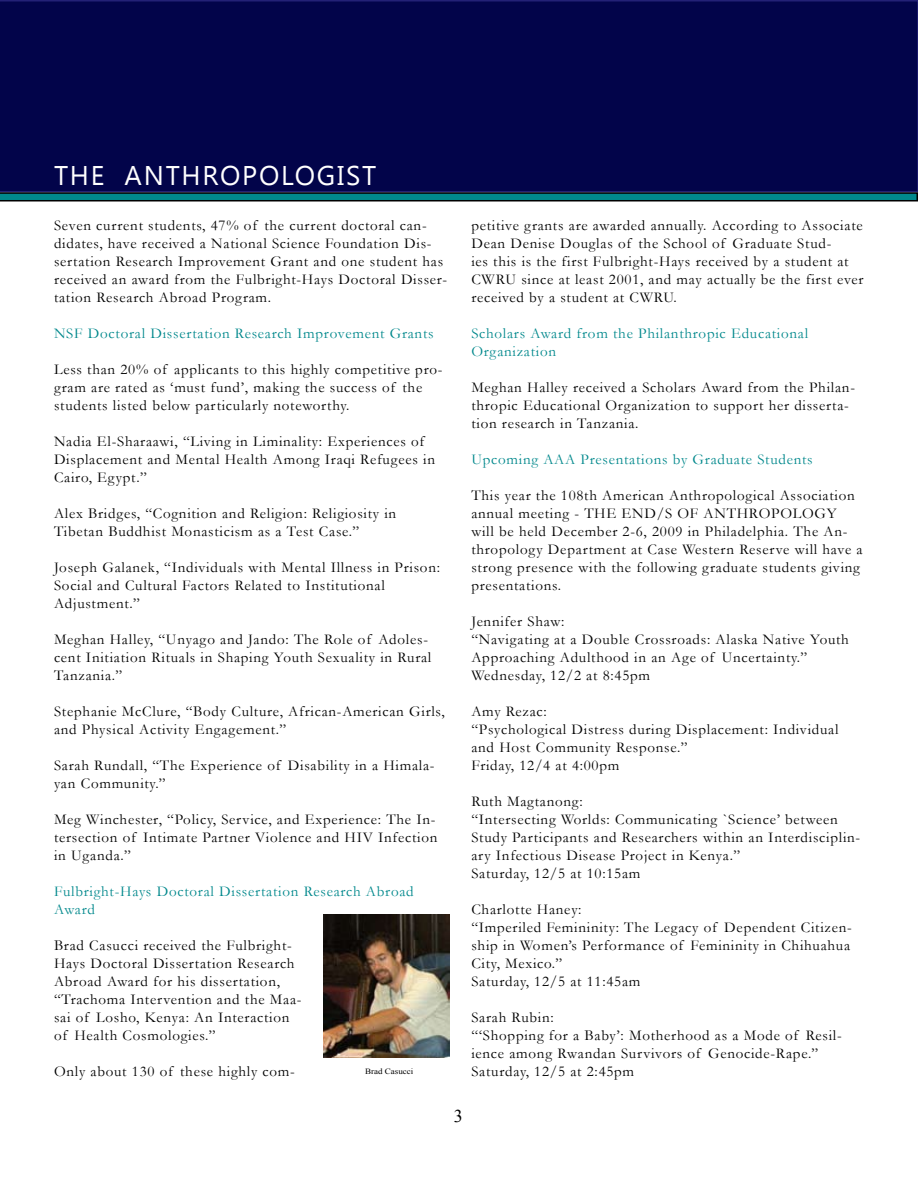
<style>
.page{position:relative;width:918px;height:1188px;background:#fff}
.page>*{position:absolute;margin:0;border:0;box-sizing:border-box;transform-origin:0 0}
.t1{font:27px "Segoe UI";letter-spacing:.065em;color:#fff}
.t2{font:18px "Times New Roman";color:#000}
.t3{font:15px/18px "Garamond";letter-spacing:.05em;color:#000}
.t4{font:15px/18px "Garamond";letter-spacing:.05em;color:#00888c}
.t5{font:8.1px "Times New Roman";color:#000;scale:1.11 1}
</style>
<div class="page">
<div style="left:0;top:0;width:918px;height:201px;background:#02044a"></div>
<img style="left:323px;top:914px;width:126px;height:143px">
<h1 class="t1" style="left:54px;top:156px;width:324px">THE ANTHROPOLOGIST</h1>
<p class="t3" style="left:54px;top:216px;width:395px">Seven current students, 47% of the current doctoral can&shy;didates, have received a National Science Foundation Dis&shy;sertation Research Improvement Grant and one student has received an award from the Fulbright-Hays Doctoral Disser&shy;tation Research Abroad Program.</p>
<p class="t4" style="left:54px;top:324px;width:381px">NSF Doctoral Dissertation Research Improvement Grants</p>
<p class="t3" style="left:54px;top:360px;width:390px">Less than 20% of applicants to this highly competitive pro&shy;gram are rated as ‘must fund’, making the success of the students listed below particularly noteworthy.</p>
<p class="t3" style="left:54px;top:432px;width:382px">Nadia El-Sharaawi, “Living in Liminality: Experiences of<br>Displacement and Mental Health Among Iraqi Refugees in<br>Cairo, Egypt.”</p>
<p class="t3" style="left:54px;top:504px;width:344px">Alex Bridges, “Cognition and Religion: Religiosity in<br>Tibetan Buddhist Monasticism as a Test Case.”</p>
<p class="t3" style="left:54px;top:558px;width:388px">Joseph Galanek, “Individuals with Mental Illness in Prison:<br>Social and Cultural Factors Related to Institutional<br>Adjustment.”</p>
<p class="t3" style="left:54px;top:630px;width:379px">Meghan Halley, “Unyago and Jando: The Role of Adoles&shy;cent Initiation Rituals in Shaping Youth Sexuality in Rural<br>Tanzania.”</p>
<p class="t3" style="left:54px;top:702px;width:392px">Stephanie McClure, “Body Culture, African-American Girls, and Physical Activity Engagement.”</p>
<p class="t3" style="left:54px;top:756px;width:382px">Sarah Rundall, “The Experience of Disability in a Himala&shy;yan Community.”</p>
<p class="t3" style="left:54px;top:810px;width:385px">Meg Winchester, “Policy, Service, and Experience: The In&shy;tersection of Intimate Partner Violence and HIV Infection in Uganda.”</p>
<p class="t4" style="left:54px;top:882px;width:361px">Fulbright-Hays Doctoral Dissertation Research Abroad<br>Award</p>
<p class="t3" style="left:54px;top:936px;width:249px">Brad Casucci received the Fulbright-Hays Doctoral Dissertation Research Abroad Award for his dissertation, “Trachoma Intervention and the Maa&shy;sai of Losho, Kenya: An Interaction of Health Cosmologies.”</p>
<p class="t3" style="left:54px;top:1062px;width:242px">Only about 130 of these highly com-</p>
<p class="t5" style="left:365px;top:1066px;width:45px">Brad Casucci</p>
<p class="t3" style="left:471px;top:216px;width:394px">petitive grants are awarded annually. According to Associate Dean Denise Douglas of the School of Graduate Stud-<br>ies this is the first Fulbright-Hays received by a student at CWRU since at least 2001, and may actually be the first ever received by a student at CWRU.</p>
<p class="t4" style="left:471px;top:324px;width:338px">Scholars Award from the Philanthropic Educational<br>Organization</p>
<p class="t3" style="left:471px;top:378px;width:385px">Meghan Halley received a Scholars Award from the Philan&shy;thropic Educational Organization to support her disserta&shy;tion research in Tanzania.</p>
<p class="t4" style="left:471px;top:450px;width:343px">Upcoming AAA Presentations by Graduate Students</p>
<p class="t3" style="left:471px;top:486px;width:393px">This year the 108th American Anthropological Association annual meeting - THE END/S OF ANTHROPOLOGY will be held December 2-6, 2009 in Philadelphia. The An&shy;thropology Department at Case Western Reserve will have a strong presence with the following graduate students giving presentations.</p>
<p class="t3" style="left:471px;top:612px;width:379px">Jennifer Shaw:<br>“Navigating at a Double Crossroads: Alaska Native Youth Approaching Adulthood in an Age of Uncertainty.” Wednesday, 12/2 at 8:45pm</p>
<p class="t3" style="left:471px;top:702px;width:369px">Amy Rezac:<br>“Psychological Distress during Displacement: Individual and Host Community Response.”<br>Friday, 12/4 at 4:00pm</p>
<p class="t3" style="left:471px;top:792px;width:390px">Ruth Magtanong:<br>“Intersecting Worlds: Communicating `Science’ between Study Participants and Researchers within an Interdisciplin&shy;ary Infectious Disease Project in Kenya.”<br>Saturday, 12/5 at 10:15am</p>
<p class="t3" style="left:471px;top:900px;width:382px">Charlotte Haney:<br>“Imperiled Femininity: The Legacy of Dependent Citizen&shy;ship in Women’s Performance of Femininity in Chihuahua City, Mexico.”<br>Saturday, 12/5 at 11:45am</p>
<p class="t3" style="left:471px;top:1008px;width:372px">Sarah Rubin:<br>“‘Shopping for a Baby’: Motherhood as a Mode of Resil&shy;ience among Rwandan Survivors of Genocide-Rape.” Saturday, 12/5 at 2:45pm</p>
<p class="t2" style="left:454px;top:1104px;width:10px">3</p>
</div>
